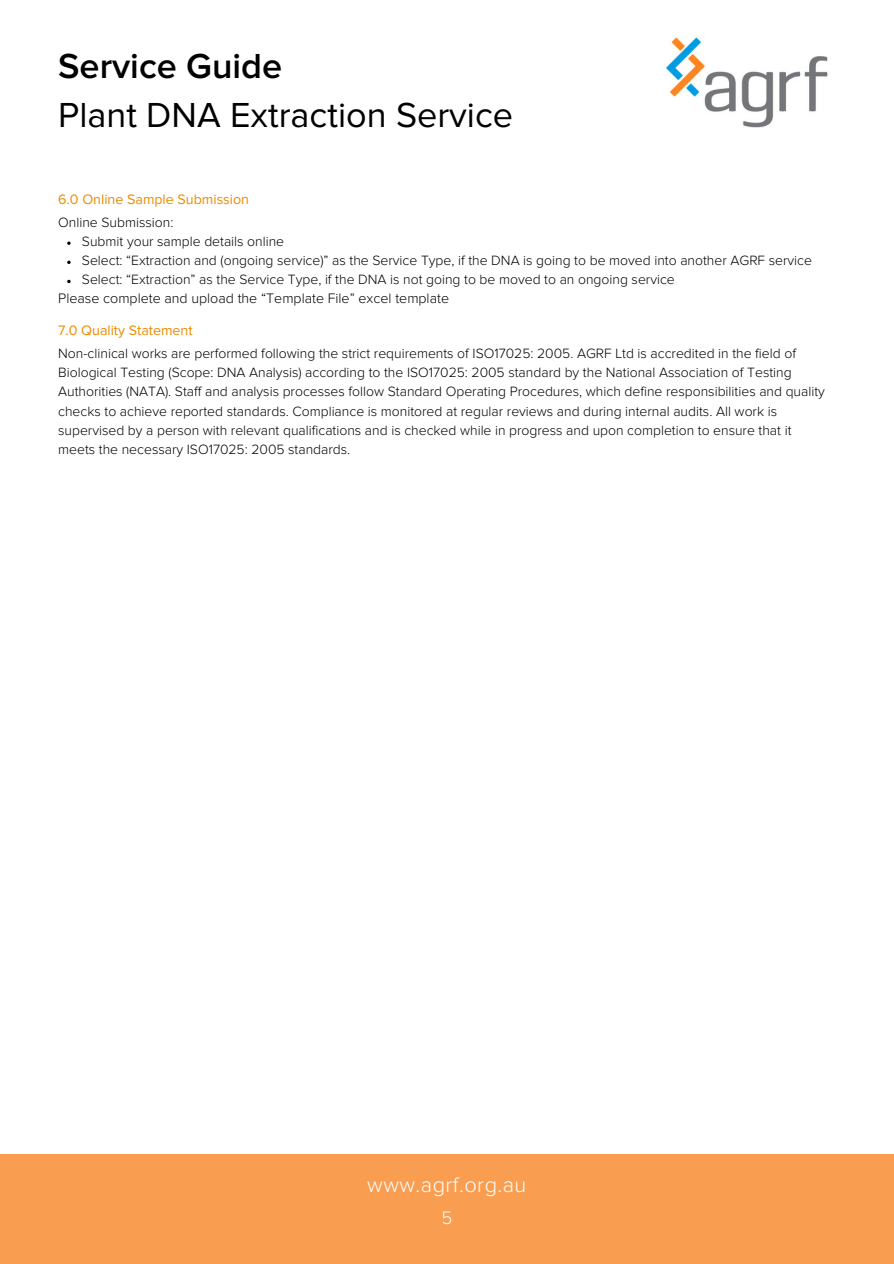
<style>
.page{position:relative;width:894px;height:1264px;background:#fff}
.page>*{position:absolute;margin:0;border:0;box-sizing:border-box;transform-origin:0 0}
.t1{font:36px "Proxima Nova";color:#000}
.t2{font:600 36px "Proxima Nova";color:#000}
.t3{font:300 21.75px "Proxima Nova";letter-spacing:.02em;color:#fefefe}
.t4{font:300 18.75px "Proxima Nova";color:#fefefe}
.t5{font:300 14.25px "Proxima Nova";color:#000}
.t6{font:14.25px "Proxima Nova";color:#ed8b00}
.t7{font:300 13.95px/19.2px "Proxima Nova";color:#000}
</style>
<div class="page">
<div style="left:0;top:1153px;width:893px;height:110px;background:#f99e50"></div>
<img style="left:666px;top:37px;width:162px;height:91px">
<svg style="left:67px;top:241px;width:4px;height:4px"></svg>
<svg style="left:67px;top:261px;width:4px;height:3px"></svg>
<svg style="left:67px;top:280px;width:4px;height:3px"></svg>
<h1 class="t2" style="left:58px;top:50px;width:225px">Service Guide</h1>
<h1 class="t1" style="left:58px;top:99px;width:456px">Plant DNA Extraction Service</h1>
<p class="t6" style="left:58px;top:192px;width:192px">6.0 Online Sample Submission</p>
<p class="t7" style="left:82px;top:213px;width:731px;text-indent:-24px">Online Submission:<br>Submit your sample details online<br>Select: “Extraction and (ongoing service)” as the Service Type, if the DNA is going to be moved into another AGRF service Select: “Extraction” as the Service Type, if the DNA is not going to be moved to an ongoing service</p>
<p class="t5" style="left:58px;top:292px;width:392px">Please complete and upload the “Template File” excel template</p>
<p class="t6" style="left:58px;top:324px;width:136px">7.0 Quality Statement</p>
<p class="t7" style="left:58px;top:344px;width:768px">Non-clinical works are performed following the strict requirements of ISO17025: 2005. AGRF Ltd is accredited in the field of Biological Testing (Scope: DNA Analysis) according to the ISO17025: 2005 standard by the National Association of Testing Authorities (NATA). Staff and analysis processes follow Standard Operating Procedures, which define responsibilities and quality checks to achieve reported standards. Compliance is monitored at regular reviews and during internal audits. All work is supervised by a person with relevant qualifications and is checked while in progress and upon completion to ensure that it meets the necessary ISO17025: 2005 standards.</p>
<h2 class="t3" style="left:367px;top:1174px;width:161px">www.agrf.org.au</h2>
<h3 class="t4" style="left:441px;top:1208px;width:12px">5</h3>
</div>
